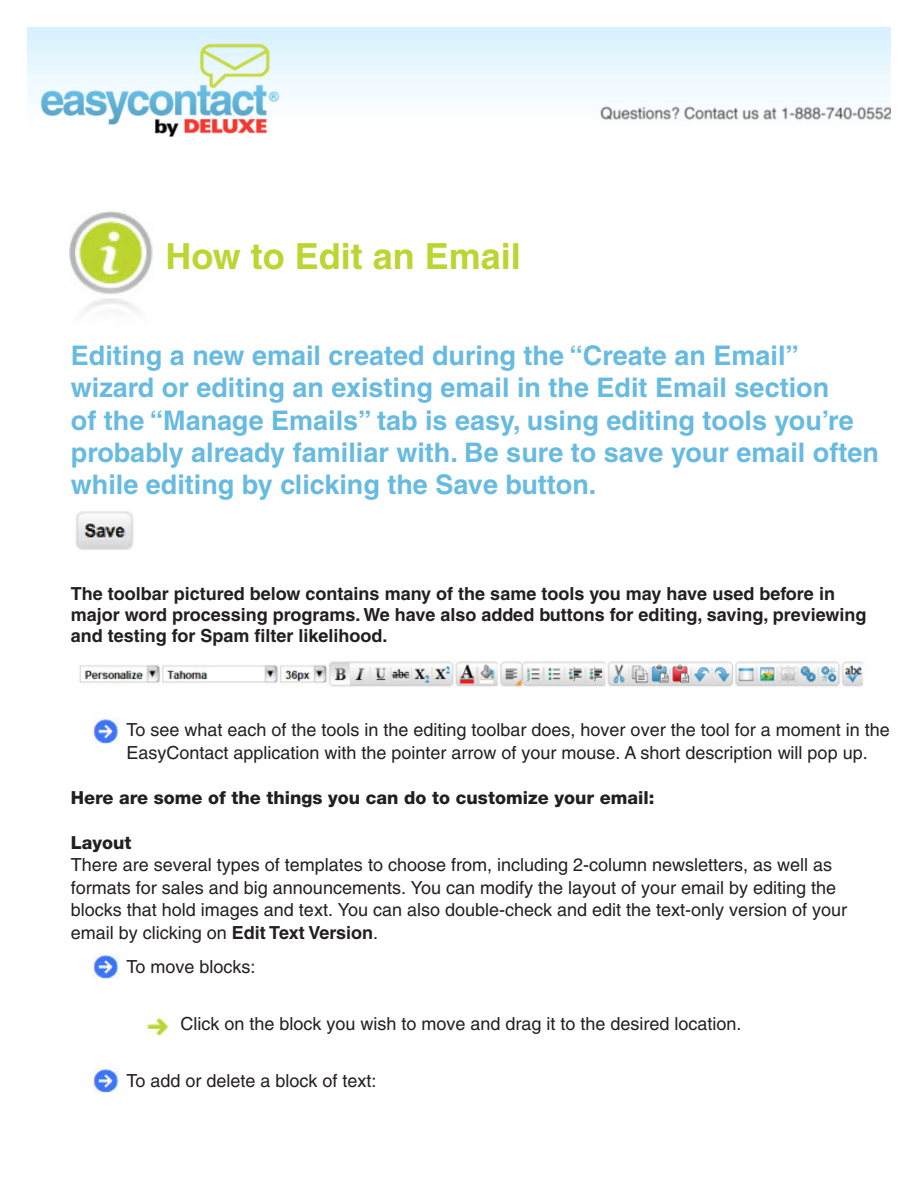
<style>
.page{position:relative;width:918px;height:1188px;background:#fff}
.page>*{position:absolute;margin:0;border:0;box-sizing:border-box;transform-origin:0 0}
.t1{font:700 36px "Helvetica";color:#bcd531}
.t2{font:700 27px/32.4px "Helvetica";color:#67bbe0}
.t3{font:18px/22.5px "Helvetica";color:#231f20}
.t4{font:700 18px/21px "Helvetica";color:#231f20}
.t5{font:800 18px "Helvetica Neue";color:#231f20}
.s1{font-family:"Helvetica Neue";font-weight:800}
.s2{font-weight:700}
</style>
<div class="page">
<img style="left:27px;top:27px;width:864px;height:110px">
<img style="left:70px;top:212px;width:83px;height:100px">
<img style="left:94px;top:718px;width:24px;height:25px">
<img style="left:147px;top:1017px;width:22px;height:18px">
<img style="left:76px;top:511px;width:58px;height:39px">
<img style="left:79px;top:661px;width:784px;height:26px">
<img style="left:94px;top:954px;width:24px;height:25px">
<img style="left:94px;top:1068px;width:24px;height:25px">
<p class="t1" style="left:165px;top:235px;width:357px">How to Edit an Email</p>
<p class="t2" style="left:71px;top:339px;width:810px">Editing a new email created during the “Create an Email” wizard or editing an existing email in the Edit Email section<br>of the “Manage Emails” tab is easy, using editing tools you’re probably already familiar with. Be sure to save your email often while editing by clicking the Save button.</p>
<p class="t4" style="left:71px;top:583px;width:797px">The toolbar pictured below contains many of the same tools you may have used before in major word processing programs. We have also added buttons for editing, saving, previewing and testing for Spam filter likelihood.</p>
<p class="t3" style="left:126px;top:719px;width:765px">To see what each of the tools in the editing toolbar does, hover over the tool for a moment in the<br>EasyContact application with the pointer arrow of your mouse. A short description will pop up.</p>
<p class="t5" style="left:71px;top:787px;width:585px">Here are some of the things you can do to customize your email:</p>
<p class="t3" style="left:71px;top:831px;width:778px"><span class="s1">Layout<br></span>There are several types of templates to choose from, including 2-column newsletters, as well as formats for sales and big announcements. You can modify the layout of your email by editing the blocks that hold images and text. You can also double-check and edit the text-only version of your email by clicking on <span class="s2">Edit Text Version</span>.</p>
<p class="t3" style="left:126px;top:956px;width:131px">To move blocks:</p>
<p class="t3" style="left:180px;top:1013px;width:563px">Click on the block you wish to move and drag it to the desired location.</p>
<p class="t3" style="left:126px;top:1070px;width:252px">To add or delete a block of text:</p>
</div>
